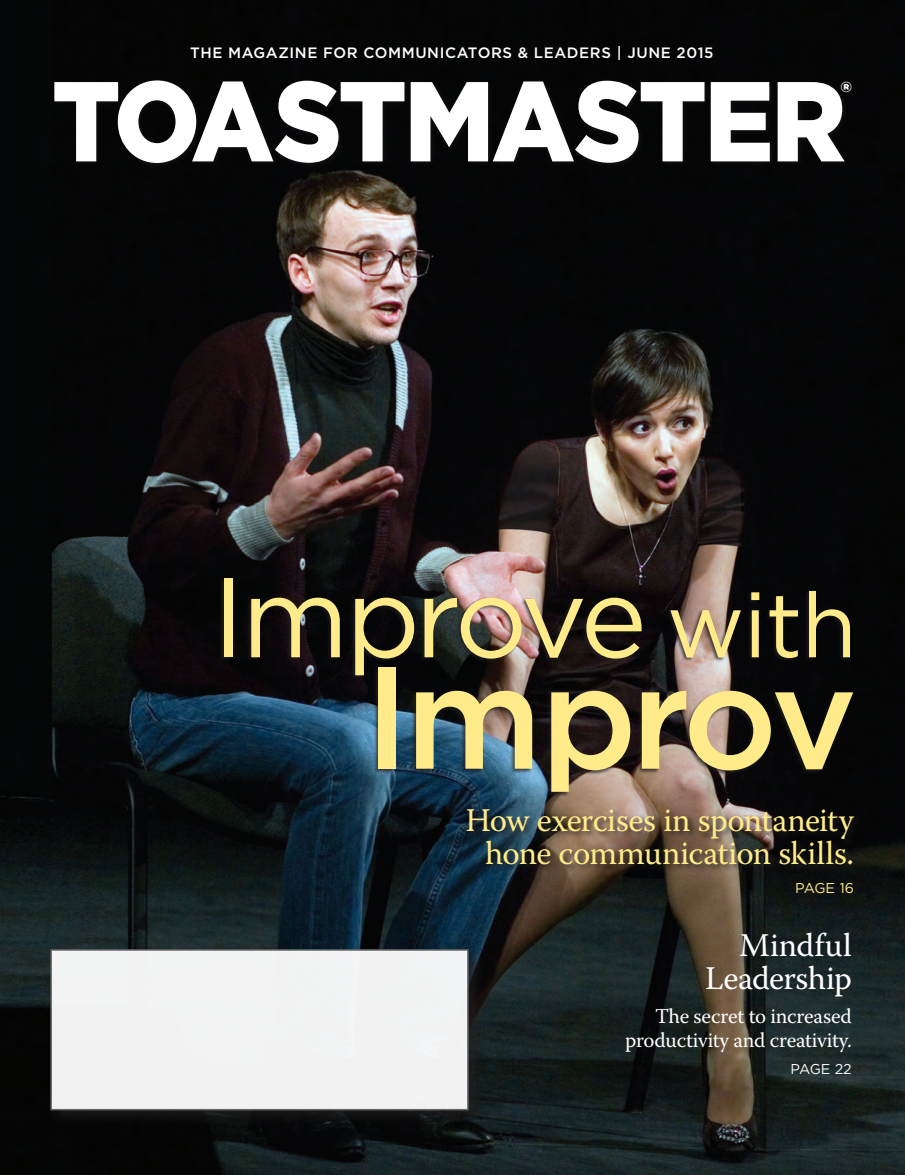
<style>
.page{position:relative;width:905px;height:1175px;background:#fff}
.page>*{position:absolute;margin:0;border:0;box-sizing:border-box;transform-origin:0 0}
.t1{font:500 144.45px "Gotham";letter-spacing:-.045em;color:#ffeb89}
.t2{font:900 113.25px "Gotham";letter-spacing:-.025em;color:#fff;scale:.92 1}
.t3{font:112.8px "Gotham";letter-spacing:-.05em;color:#ffeb89}
.t4{font:33px/33px "Warnock Pro";letter-spacing:-.02em;color:#ffeb89;text-align:center}
.t5{font:33px/33px "Warnock Pro";letter-spacing:-.015em;color:#fff;text-align:right}
.t6{font:900 30px "Gotham";color:#fff}
.t7{font:21px/24px "Warnock Pro";letter-spacing:-.015em;color:#fff;text-align:right}
.t8{font:500 15px "Gotham";letter-spacing:.04em;color:#fff}
.t9{font:14.25px "Gotham";letter-spacing:-.02em;color:#fff}
.t10{font:14.25px "Gotham";letter-spacing:-.02em;color:#ffeb89}
.s1{font-size:90.75px}
</style>
<div class="page">
<img style="left:0;top:0;width:904px;height:1174px">
<div style="left:47px;top:945px;width:438px;height:182px;background:#231f20;opacity:.75"></div>
<div style="left:50px;top:948px;width:419px;height:163px;background:#f2f2f3"></div>
<div style="left:51px;top:78px;width:806px;height:91px;background:#0c0c0c"></div>
<div style="left:219px;top:577px;width:634px;height:220px;background:#231f20;opacity:.75"></div>
<div style="left:465px;top:807px;width:397px;height:93px;background:#231f20;opacity:.75"></div>
<p class="t8" style="left:190px;top:43px;width:525px">THE MAGAZINE FOR COMMUNICATORS &amp; LEADERS | JUNE 2015</p>
<h2 class="t2" style="left:52px;top:43px;width:864px">TOASTMASTER</h2>
<p class="t6" style="left:840px;top:72px;width:13px">®</p>
<h3 class="t3" style="left:212px;top:545px;width:646px">Improve <span class="s1">with</span></h3>
<h1 class="t1" style="left:364px;top:623px;width:494px">Improv</h1>
<p class="t4" style="left:465px;top:803px;width:390px">How exercises in spontaneity hone communication skills.</p>
<p class="t10" style="left:795px;top:878px;width:60px">PAGE 16</p>
<p class="t5" style="left:705px;top:928px;width:148px">Mindful<br>Leadership</p>
<p class="t7" style="left:625px;top:1004px;width:228px">The secret to increased productivity and creativity.</p>
<p class="t9" style="left:790px;top:1060px;width:63px">PAGE 22</p>
</div>
